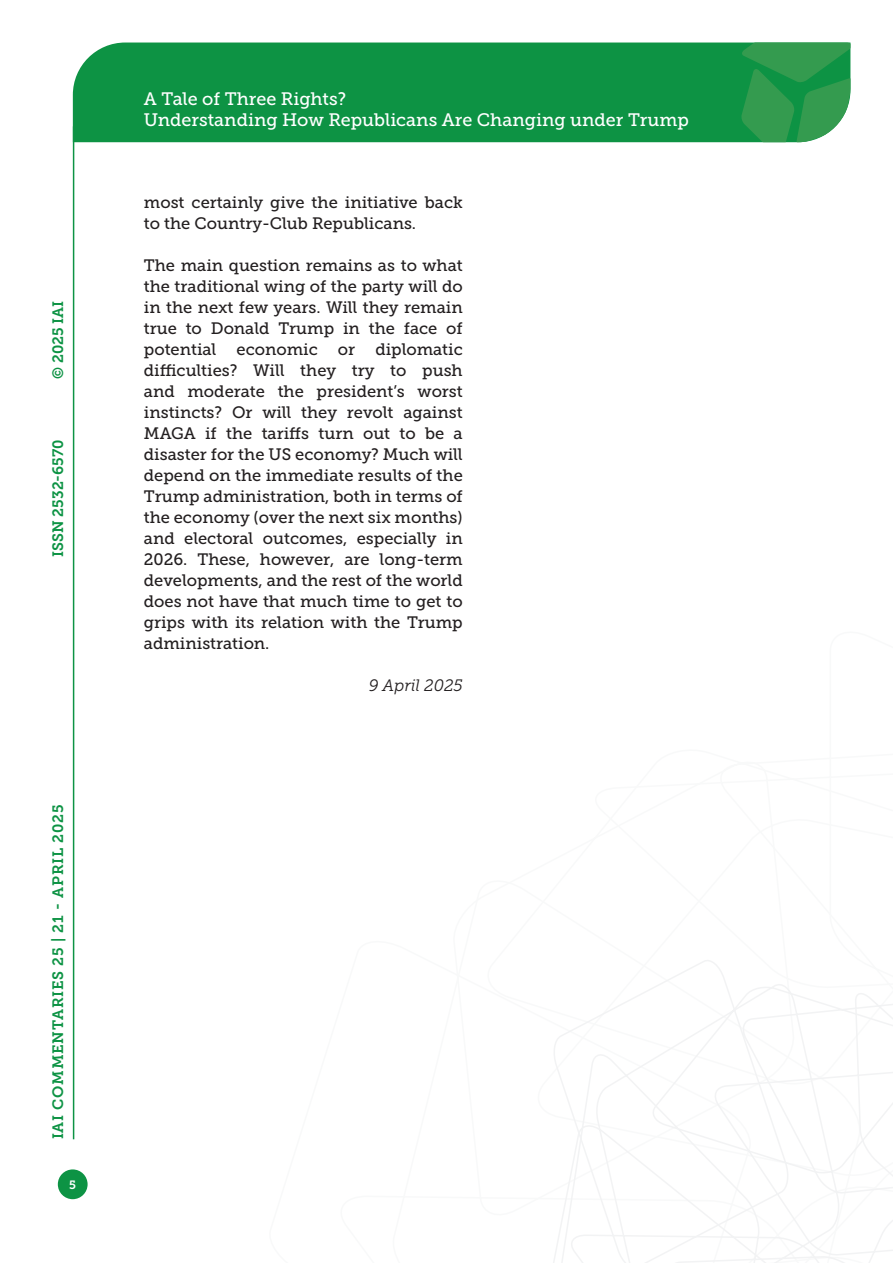
<style>
.page{position:relative;width:893px;height:1263px;background:#fff}
.page>*{position:absolute;margin:0;border:0;box-sizing:border-box;transform-origin:0 0}
.t1{font:18px/21.6px "Museo Slab 500";color:#fff}
.Testo{font:16.5px/21px "Museo Slab 500";color:#231f20}
.Testo-2{font:italic 16.5px "Museo Slab 300";color:#231f20}
.t2{font:15px "Museo Slab 700";letter-spacing:.05em;color:#0d9344}
.t3{font:15px "Museo Slab 700";color:#0d9344}
.t4{font:12px "Museo Slab 700";color:#fff}
</style>
<div class="page">
<svg style="left:553px;top:960px;width:340px;height:303px"></svg>
<div style="left:73px;top:43px;width:668px;height:99px;background:#0d9344"></div>
<svg style="left:741px;top:43px;width:109px;height:99px;background:#339d54"></svg>
<div style="left:58px;top:1169px;width:30px;height:30px;background:#0d9344;border-radius:50%"></div>
<hr style="left:73px;top:126px;width:1px;height:1013px;background:#0d9344">
<p class="t2" style="left:50px;top:379px;width:80px;rotate:-90deg">© 2025 IAI</p>
<p class="t3" style="left:50px;top:557px;width:119px;rotate:-90deg">ISSN 2532-6570</p>
<p class="t2" style="left:50px;top:1139px;width:336px;rotate:-90deg">IAI COMMENTARIES 25 | 21 - APRIL 2025</p>
<p class="t4" style="left:69px;top:1178px;width:8px">5</p>
<p class="t1" style="left:144px;top:88px;width:546px">A Tale of Three Rights?<br>Understanding How Republicans Are Changing under Trump</p>
<p class="Testo" style="left:144px;top:192px;width:320px">most certainly give the initiative back to the Country-Club Republicans.</p>
<p class="Testo" style="left:144px;top:255px;width:320px;text-align:justify">The main question remains as to what the traditional wing of the party will do in the next few years. Will they remain true to Donald Trump in the face of potential economic or diplomatic difficulties? Will they try to push and moderate the president’s worst instincts? Or will they revolt against MAGA if the tariffs turn out to be a disaster for the US economy? Much will depend on the immediate results of the Trump administration, both in terms of the economy (over the next six months) and electoral outcomes, especially in 2026. These, however, are long-term developments, and the rest of the world does not have that much time to get to grips with its relation with the Trump administration.</p>
<p class="Testo-2" style="left:369px;top:676px;width:96px">9 April 2025</p>
</div>
